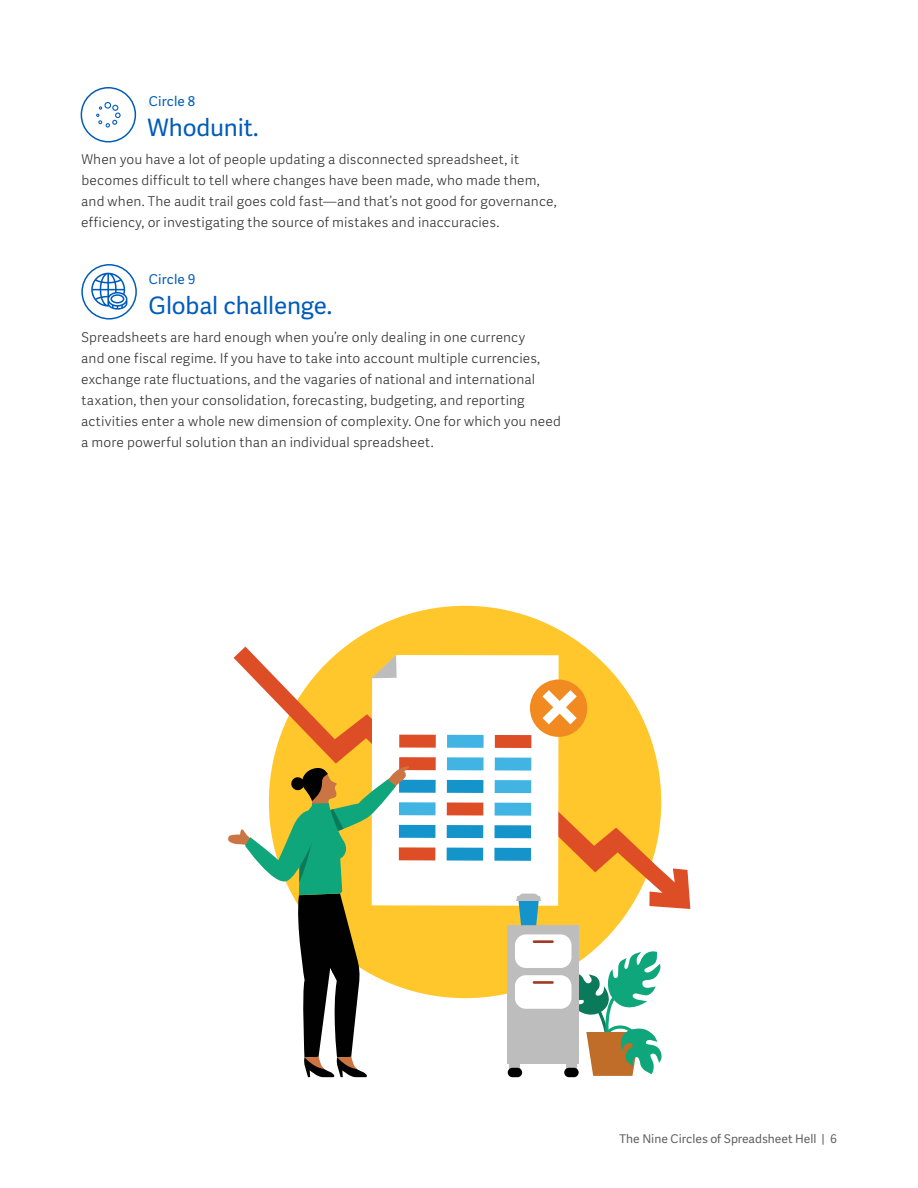
<style>
.page{position:relative;width:918px;height:1188px;background:#fff}
.page>*{position:absolute;margin:0;border:0;box-sizing:border-box;transform-origin:0 0}
.Heading_1{font:24px "Workday Adelle Sans";letter-spacing:-.01em;color:#005cb9}
.Body{font:300 13.5px/21px "Workday Adelle Sans";letter-spacing:.01em;color:#333}
.Heading_1-2{font:13.5px "Workday Adelle Sans";letter-spacing:.005em;color:#005cb9}
.t1{font:12px "Workday Adelle Sans";color:#616161}
</style>
<div class="page">
<div style="left:81px;top:87px;width:55px;height:55px;border:2px solid #005cb9;border-radius:50%"></div>
<svg style="left:96px;top:102px;width:25px;height:26px"></svg>
<div style="left:81px;top:264px;width:56px;height:56px;border:2px solid #005cb9;border-radius:50%"></div>
<svg style="left:91px;top:273px;width:36px;height:37px"></svg>
<svg style="left:579px;top:948px;width:83px;height:128px"></svg>
<div style="left:269px;top:606px;width:392px;height:392px;background:#ffc72b;border-radius:50%"></div>
<svg style="left:559px;top:742px;width:131px;height:167px"></svg>
<div style="left:465px;top:655px;width:94px;height:251px;background:#fff"></div>
<div style="left:447px;top:735px;width:37px;height:13px;background:#42b4e3"></div>
<div style="left:495px;top:735px;width:36px;height:13px;background:#de4e26"></div>
<div style="left:447px;top:757px;width:37px;height:13px;background:#42b4e3"></div>
<div style="left:495px;top:758px;width:36px;height:13px;background:#42b4e3"></div>
<div style="left:447px;top:780px;width:36px;height:13px;background:#1494ca"></div>
<div style="left:495px;top:780px;width:36px;height:13px;background:#42b4e3"></div>
<div style="left:447px;top:802px;width:36px;height:14px;background:#de4e26"></div>
<div style="left:495px;top:803px;width:36px;height:13px;background:#42b4e3"></div>
<div style="left:447px;top:825px;width:36px;height:13px;background:#1494ca"></div>
<div style="left:495px;top:825px;width:36px;height:13px;background:#1494ca"></div>
<div style="left:447px;top:848px;width:36px;height:13px;background:#1494ca"></div>
<div style="left:494px;top:848px;width:37px;height:13px;background:#1494ca"></div>
<svg style="left:510px;top:1064px;width:10px;height:4px"></svg>
<div style="left:508px;top:1068px;width:14px;height:9px;background:#010101;border-radius:5px"></div>
<svg style="left:566px;top:1064px;width:11px;height:4px"></svg>
<div style="left:564px;top:1068px;width:15px;height:9px;background:#010101;border-radius:5px"></div>
<div style="left:508px;top:925px;width:71px;height:139px;background:#bdbdbd"></div>
<div style="left:515px;top:934px;width:57px;height:34px;background:#fff;border-radius:11px"></div>
<hr style="left:533px;top:940px;width:21px;height:3px;background:#a23922">
<div style="left:515px;top:975px;width:57px;height:34px;background:#fff;border-radius:11px"></div>
<hr style="left:533px;top:981px;width:21px;height:3px;background:#a23922">
<div style="left:530px;top:680px;width:57px;height:57px;background:#f18b21;border-radius:50%"></div>
<svg style="left:516px;top:894px;width:25px;height:31px"></svg>
<svg style="left:543px;top:690px;width:34px;height:34px"></svg>
<svg style="left:228px;top:647px;width:237px;height:430px"></svg>
<h2 class="Heading_1-2" style="left:149px;top:94px;width:48px">Circle 8</h2>
<h2 class="Heading_1" style="left:148px;top:114px;width:113px">Whodunit.</h2>
<p class="Body" style="left:81px;top:149px;width:477px">When you have a lot of people updating a disconnected spreadsheet, it becomes difficult to tell where changes have been made, who made them, and when. The audit trail goes cold fast—and that’s not good for governance, efficiency, or investigating the source of mistakes and inaccuracies.</p>
<h2 class="Heading_1-2" style="left:149px;top:271px;width:48px">Circle 9</h2>
<h2 class="Heading_1" style="left:148px;top:292px;width:185px">Global challenge.</h2>
<p class="Body" style="left:81px;top:327px;width:481px">Spreadsheets are hard enough when you’re only dealing in one currency<br>and one fiscal regime. If you have to take into account multiple currencies, exchange rate fluctuations, and the vagaries of national and international taxation, then your consolidation, forecasting, budgeting, and reporting activities enter a whole new dimension of complexity. One for which you need a more powerful solution than an individual spreadsheet.</p>
<p class="t1" style="left:620px;top:1132px;width:219px">The Nine Circles of Spreadsheet Hell | 6</p>
</div>
